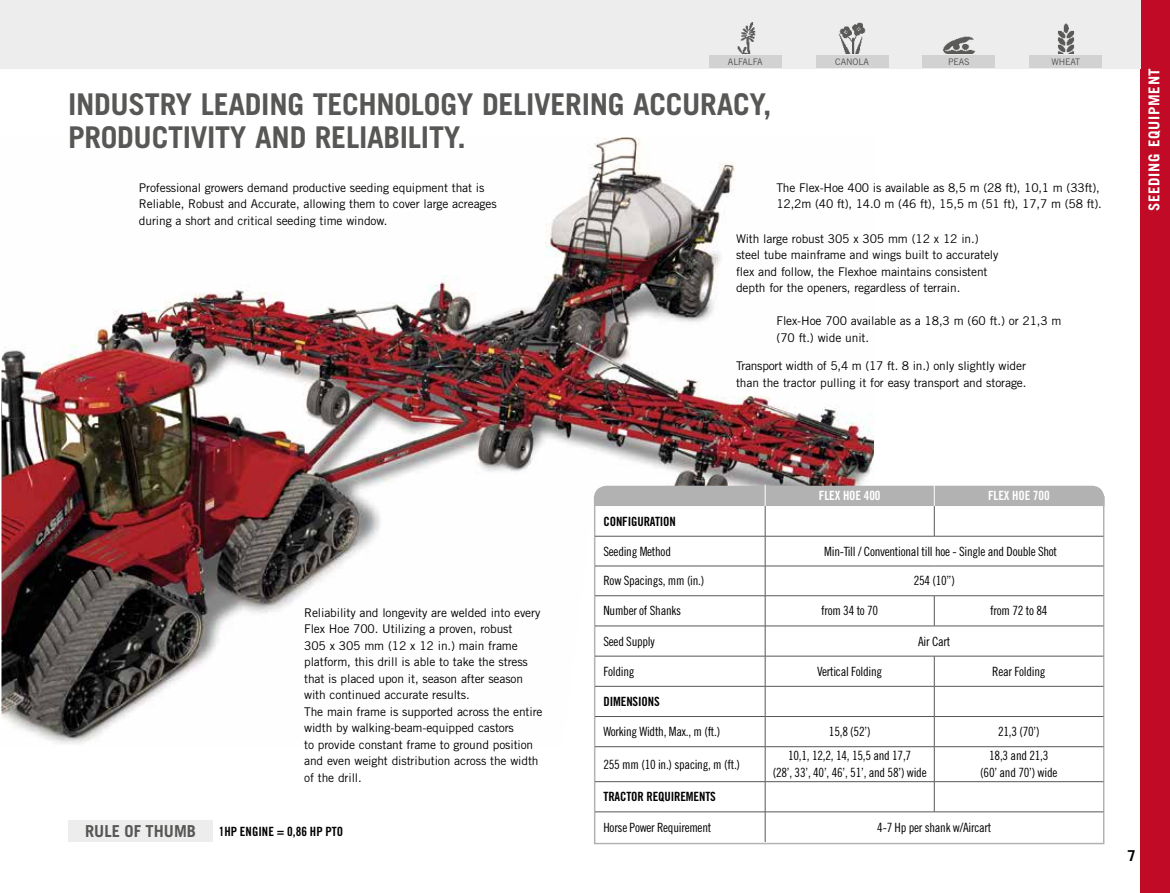
<style>
.page{position:relative;width:1170px;height:893px;background:#fff}
.page>*{position:absolute;margin:0;border:0;box-sizing:border-box;transform-origin:0 0}
.t1{font:700 30px/33px "Trade Gothic LT Pro";letter-spacing:-.01em;color:#575756}
.t2{font:700 16.5px "Trade Gothic LT Pro";color:#575756}
.t3{font:700 15px "Trade Gothic LT Std";letter-spacing:.05em;color:#fff}
.t4{font:700 15px "Trade Gothic LT Pro";color:#000}
.t5{font:12.75px/17.2px "Trade Gothic LT Std Cn 18";letter-spacing:-.02em;color:#000;text-align:center}
.t6{font:12.75px "Trade Gothic LT Std Bd Cn 20";letter-spacing:-.01em;color:#000}
.t7{font:12.75px "Trade Gothic LT Std Bd Cn 20";letter-spacing:-.01em;color:#fff}
.t8{font:12px/16.5px "Trade Gothic LT Pro";letter-spacing:-.01em;color:#000}
.t9{font:9px "Trade Gothic LT Pro";letter-spacing:-.01em;color:#575756}
</style>
<div class="page">
<div style="left:1140px;top:0;width:29px;height:893px;background:#c10a25"></div>
<img style="left:1px;top:137px;width:873px;height:611px">
<div style="left:0;top:0;width:1140px;height:68px;background:#ededed"></div>
<img style="left:1058px;top:23px;width:16px;height:30px">
<div style="left:1029px;top:55px;width:72px;height:13px;background:#d2d2d2"></div>
<img style="left:942px;top:36px;width:33px;height:17px">
<div style="left:922px;top:55px;width:72px;height:13px;background:#d2d2d2"></div>
<img style="left:838px;top:22px;width:28px;height:31px">
<div style="left:815px;top:55px;width:73px;height:13px;background:#d2d2d2"></div>
<img style="left:737px;top:22px;width:19px;height:31px">
<div style="left:709px;top:55px;width:72px;height:13px;background:#d2d2d2"></div>
<div style="left:68px;top:821px;width:145px;height:21px;background:#ededed"></div>
<hr style="left:595px;top:536px;width:170px;height:1px;background:#575756">
<hr style="left:765px;top:536px;width:169px;height:1px;background:#575756">
<hr style="left:934px;top:536px;width:169px;height:1px;background:#575756">
<hr style="left:595px;top:566px;width:170px;height:1px;background:#575756">
<hr style="left:765px;top:566px;width:169px;height:1px;background:#575756">
<hr style="left:934px;top:566px;width:169px;height:1px;background:#575756">
<hr style="left:595px;top:595px;width:170px;height:1px;background:#575756">
<hr style="left:765px;top:595px;width:169px;height:1px;background:#575756">
<hr style="left:934px;top:595px;width:169px;height:1px;background:#575756">
<hr style="left:595px;top:626px;width:170px;height:1px;background:#575756">
<hr style="left:765px;top:626px;width:169px;height:1px;background:#575756">
<hr style="left:934px;top:626px;width:169px;height:1px;background:#575756">
<hr style="left:595px;top:656px;width:170px;height:1px;background:#575756">
<hr style="left:765px;top:656px;width:169px;height:1px;background:#575756">
<hr style="left:934px;top:656px;width:169px;height:1px;background:#575756">
<hr style="left:595px;top:686px;width:170px;height:1px;background:#575756">
<hr style="left:765px;top:686px;width:169px;height:1px;background:#575756">
<hr style="left:934px;top:686px;width:169px;height:1px;background:#575756">
<hr style="left:595px;top:716px;width:170px;height:1px;background:#575756">
<hr style="left:765px;top:716px;width:169px;height:1px;background:#575756">
<hr style="left:934px;top:716px;width:169px;height:1px;background:#575756">
<hr style="left:595px;top:746px;width:170px;height:1px;background:#575756">
<hr style="left:765px;top:746px;width:169px;height:1px;background:#575756">
<hr style="left:934px;top:746px;width:169px;height:1px;background:#575756">
<hr style="left:595px;top:781px;width:170px;height:1px;background:#575756">
<hr style="left:765px;top:781px;width:169px;height:1px;background:#575756">
<hr style="left:934px;top:781px;width:169px;height:1px;background:#575756">
<hr style="left:595px;top:812px;width:170px;height:1px;background:#575756">
<hr style="left:765px;top:812px;width:169px;height:1px;background:#575756">
<hr style="left:934px;top:812px;width:169px;height:1px;background:#575756">
<hr style="left:933px;top:506px;width:1px;height:30px;background:#575756">
<hr style="left:933px;top:596px;width:1px;height:30px;background:#575756">
<hr style="left:933px;top:656px;width:1px;height:30px;background:#575756">
<hr style="left:933px;top:686px;width:1px;height:30px;background:#575756">
<hr style="left:933px;top:716px;width:1px;height:31px;background:#575756">
<hr style="left:933px;top:747px;width:1px;height:35px;background:#575756">
<hr style="left:933px;top:782px;width:1px;height:30px;background:#575756">
<hr style="left:764px;top:506px;width:1px;height:30px;background:#575756">
<hr style="left:764px;top:536px;width:1px;height:30px;background:#575756">
<hr style="left:764px;top:566px;width:1px;height:30px;background:#575756">
<hr style="left:764px;top:596px;width:1px;height:30px;background:#575756">
<hr style="left:764px;top:626px;width:1px;height:30px;background:#575756">
<hr style="left:764px;top:656px;width:1px;height:30px;background:#575756">
<hr style="left:764px;top:686px;width:1px;height:30px;background:#575756">
<hr style="left:764px;top:716px;width:1px;height:31px;background:#575756">
<hr style="left:764px;top:747px;width:1px;height:35px;background:#575756">
<hr style="left:764px;top:782px;width:1px;height:30px;background:#575756">
<hr style="left:764px;top:812px;width:1px;height:30px;background:#575756">
<div style="left:594px;top:485px;width:510px;height:21px;background:#b3b2b2"></div>
<p class="t9" style="left:727px;top:56px;width:36px">ALFALFA</p>
<p class="t9" style="left:835px;top:56px;width:35px">CANOLA</p>
<p class="t9" style="left:947px;top:56px;width:23px">PEAS</p>
<p class="t9" style="left:1051px;top:56px;width:30px">WHEAT</p>
<h1 class="t1" style="left:68px;top:88px;width:704px">INDUSTRY LEADING TECHNOLOGY DELIVERING ACCURACY,<br>PRODUCTIVITY AND RELIABILITY.</h1>
<p class="t8" style="left:139px;top:179px;width:359px">Professional growers demand productive seeding equipment that is<br>Reliable, Robust and Accurate, allowing them to cover large acreages during a short and critical seeding time window.</p>
<p class="t8" style="left:776px;top:179px;width:327px">The Flex-Hoe 400 is available as 8,5 m (28 ft), 10,1 m (33ft),<br>12,2m (40 ft), 14.0 m (46 ft), 15,5 m (51 ft), 17,7 m (58 ft).</p>
<p class="t8" style="left:736px;top:230px;width:264px">With large robust 305 x 305 mm (12 x 12 in.) steel tube mainframe and wings built to accurately flex and follow, the Flexhoe maintains consistent depth for the openers, regardless of terrain.</p>
<p class="t8" style="left:776px;top:313px;width:286px">Flex-Hoe 700 available as a 18,3 m (60 ft.) or 21,3 m (70 ft.) wide unit.</p>
<p class="t8" style="left:736px;top:357px;width:292px">Transport width of 5,4 m (17 ft. 8 in.) only slightly wider than the tractor pulling it for easy transport and storage.</p>
<p class="t3" style="left:1144px;top:211px;width:145px;rotate:-90deg">SEEDING EQUIPMENT</p>
<p class="t8" style="left:304px;top:604px;width:240px">Reliability and longevity are welded into every Flex Hoe 700. Utilizing a proven, robust<br>305 x 305 mm (12 x 12 in.) main frame platform, this drill is able to take the stress that is placed upon it, season after season with continued accurate results.<br>The main frame is supported across the entire width by walking-beam-equipped castors<br>to provide constant frame to ground position and even weight distribution across the width of the drill.</p>
<h2 class="t2" style="left:85px;top:821px;width:112px">RULE OF THUMB</h2>
<p class="t6" style="left:219px;top:823px;width:126px">1HP ENGINE = 0,86 HP PTO</p>
<p class="t7" style="left:818px;top:488px;width:63px">FLEX HOE 400</p>
<p class="t7" style="left:987px;top:488px;width:63px">FLEX HOE 700</p>
<p class="t6" style="left:603px;top:513px;width:74px">CONFIGURATION</p>
<p class="t5" style="left:603px;top:542px;width:69px">Seeding Method</p>
<p class="t5" style="left:824px;top:542px;width:234px">Min-Till / Conventional till hoe - Single and Double Shot</p>
<p class="t5" style="left:603px;top:572px;width:102px">Row Spacings, mm (in.)</p>
<p class="t5" style="left:913px;top:572px;width:43px">254 (10”)</p>
<p class="t5" style="left:603px;top:602px;width:79px">Number of Shanks</p>
<p class="t5" style="left:821px;top:602px;width:59px">from 34 to 70</p>
<p class="t5" style="left:990px;top:602px;width:59px">from 72 to 84</p>
<p class="t5" style="left:603px;top:632px;width:53px">Seed Supply</p>
<p class="t5" style="left:918px;top:632px;width:34px">Air Cart</p>
<p class="t5" style="left:603px;top:662px;width:33px">Folding</p>
<p class="t5" style="left:817px;top:662px;width:67px">Vertical Folding</p>
<p class="t5" style="left:992px;top:662px;width:55px">Rear Folding</p>
<p class="t6" style="left:603px;top:694px;width:58px">DIMENSIONS</p>
<p class="t5" style="left:603px;top:723px;width:118px">Working Width, Max., m (ft.)</p>
<p class="t5" style="left:828px;top:723px;width:43px">15,8 (52’)</p>
<p class="t5" style="left:997px;top:723px;width:43px">21,3 (70’)</p>
<p class="t5" style="left:603px;top:755px;width:138px">255 mm (10 in.) spacing, m (ft.)</p>
<p class="t5" style="left:772px;top:747px;width:155px">10,1, 12,2, 14, 15,5 and 17,7<br>(28’, 33’, 40’, 46’, 51’, and 58’) wide</p>
<p class="t5" style="left:980px;top:747px;width:79px">18,3 and 21,3 (60’ and 70’) wide</p>
<p class="t6" style="left:603px;top:789px;width:114px">TRACTOR REQUIREMENTS</p>
<p class="t5" style="left:603px;top:818px;width:109px">Horse Power Requirement</p>
<p class="t5" style="left:877px;top:818px;width:115px">4-7 Hp per shank w/Aircart</p>
<p class="t4" style="left:1127px;top:847px;width:10px">7</p>
</div>
